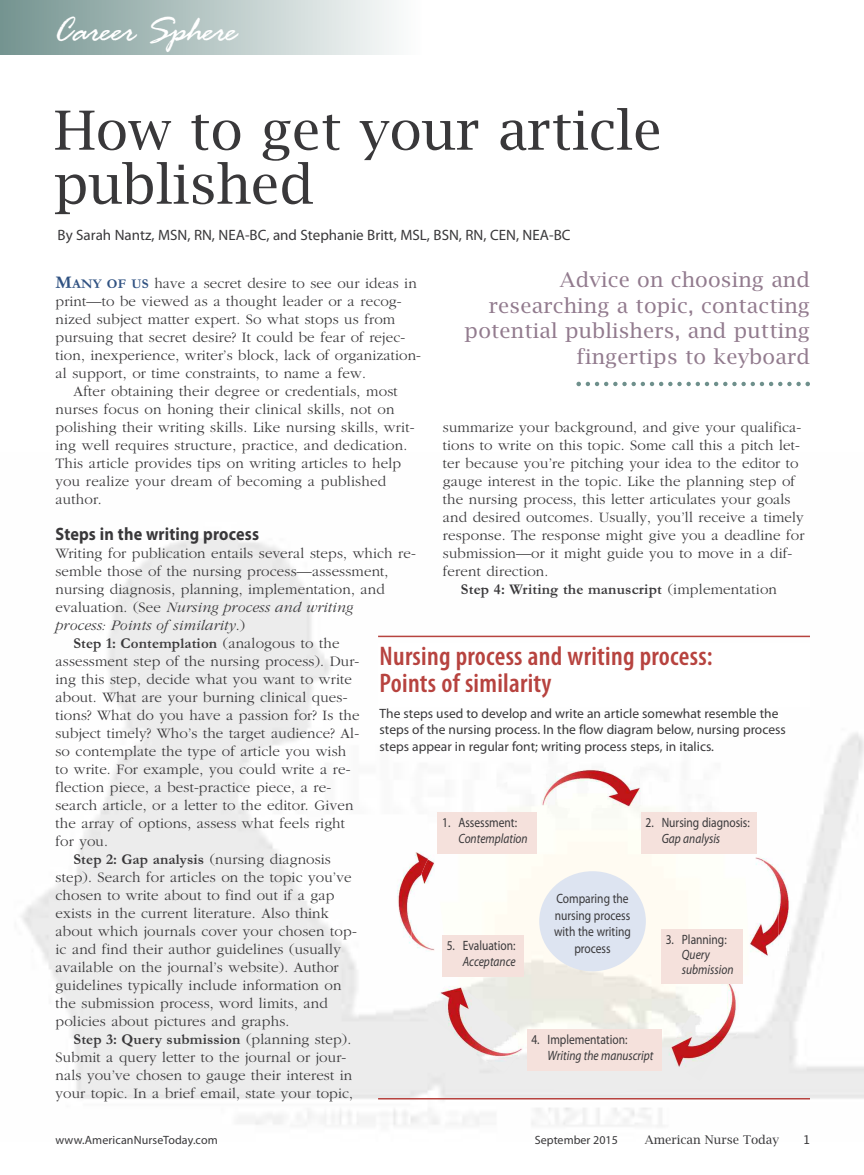
<style>
.page{position:relative;width:864px;height:1175px;background:#fff}
.page>*{position:absolute;margin:0;border:0;box-sizing:border-box;transform-origin:0 0}
.t1{font:54px/54px "Lucida Bright";color:#39383a}
.t2{font:37.5px "Rage Italic Plain";color:#fff;scale:1.04 1}
.t3{font:600 condensed 27px/27px "Myriad Pro";letter-spacing:.01em;color:#b7433f}
.t4{font:20.4px/25.5px "Lucida Bright";letter-spacing:.01em;color:#927b8e;text-align:right}
.t5{font:700 18px "Myriad Pro";letter-spacing:.01em;color:#39383a;scale:.9 1}
.t6{font:300 15px "Garamond";letter-spacing:.01em;color:#39383a}
.t7{font:700 15px "Garamond";letter-spacing:.01em;color:#39383a}
.t8{font:italic 300 15px "Garamond";letter-spacing:.01em;color:#39383a}
.t9{font:15px "Myriad Pro";color:#39383a}
.t10{font:13.5px/16.5px "Myriad Pro";color:#39383a}
.t11{font:13.5px/16.5px "Myriad Pro";color:#39383a;text-align:center;scale:.85 1}
.t12{font:italic 13.5px/15px "Myriad Pro";color:#39383a;scale:.85 1}
.t13{font:12px "Myriad Pro";letter-spacing:.01em;color:#39383a}
.t14{font:12px "Lucida Bright";color:#39383a}
.t15{font:12px "Lucida Grande";color:#39383a}
.s1{font-weight:700;font-size:18px;color:#305282}
.s2{font-weight:700;font-size:13.5px;color:#305282}
.s3{font-style:normal}
.s4{font-weight:300}
</style>
<div class="page">
<div style="left:0;top:0;width:421px;height:54px;background:linear-gradient(to right,#749490,#fdfefe)"></div>
<hr style="left:378px;top:635px;width:432px;height:2px;background:#b7433f">
<hr style="left:378px;top:1098px;width:432px;height:1px;background:#b7433f">
<svg style="left:576px;top:382px;width:234px;height:4px"></svg>
<img style="left:538px;top:764px;width:104px;height:52px">
<img style="left:761px;top:855px;width:31px;height:101px">
<img style="left:744px;top:856px;width:35px;height:101px">
<img style="left:687px;top:1072px;width:30px;height:8px">
<img style="left:664px;top:972px;width:89px;height:100px">
<img style="left:425px;top:1003px;width:6px;height:32px">
<img style="left:431px;top:978px;width:99px;height:94px">
<img style="left:396px;top:862px;width:37px;height:92px">
<img style="left:412px;top:849px;width:34px;height:104px">
<div style="left:539px;top:871px;width:107px;height:100px;background:#dde4f1;border-radius:50%"></div>
<div style="left:438px;top:812px;width:99px;height:41px;background:#f5e1dc"></div>
<div style="left:641px;top:812px;width:116px;height:41px;background:#f5e1dc"></div>
<div style="left:661px;top:929px;width:82px;height:54px;background:#f5e1dc"></div>
<div style="left:527px;top:1029px;width:134px;height:41px;background:#f5e1dc"></div>
<div style="left:442px;top:935px;width:82px;height:41px;background:#f5e1dc"></div>
<h2 class="t2" style="left:54px;top:18px;width:177px">Career Sphere</h2>
<h1 class="t1" style="left:54px;top:104px;width:609px">How to get your article published</h1>
<p class="t9" style="left:57px;top:229px;width:515px">By Sarah Nantz, MSN, RN, NEA-BC, and Stephanie Britt, MSL, BSN, RN, CEN, NEA-BC</p>
<h3 class="t4" style="left:465px;top:267px;width:347px">Advice on choosing and researching a topic, contacting potential publishers, and putting fingertips to keyboard</h3>
<p class="t6" style="left:56px;top:274px;width:363px"><span class="s1">M</span><span class="s2">ANY OF US</span> have a secret desire to see our ideas in</p>
<p class="t6" style="left:56px;top:292px;width:348px">print—to be viewed as a thought leader or a recog-</p>
<p class="t6" style="left:56px;top:310px;width:341px">nized subject matter expert. So what stops us from</p>
<p class="t6" style="left:56px;top:328px;width:351px">pursuing that secret desire? It could be fear of rejec-</p>
<p class="t6" style="left:56px;top:346px;width:367px">tion, inexperience, writer’s block, lack of organization-</p>
<p class="t6" style="left:56px;top:364px;width:312px">al support, or time constraints, to name a few.</p>
<p class="t6" style="left:74px;top:382px;width:326px">After obtaining their degree or credentials, most</p>
<p class="t6" style="left:56px;top:400px;width:341px">nurses focus on honing their clinical skills, not on</p>
<p class="t6" style="left:56px;top:418px;width:361px">polishing their writing skills. Like nursing skills, writ-</p>
<p class="t6" style="left:56px;top:436px;width:353px">ing well requires structure, practice, and dedication.</p>
<p class="t6" style="left:56px;top:454px;width:347px">This article provides tips on writing articles to help</p>
<p class="t6" style="left:56px;top:472px;width:332px">you realize your dream of becoming a published</p>
<p class="t6" style="left:56px;top:490px;width:48px">author.</p>
<p class="t5" style="left:56px;top:527px;width:228px">Steps in the writing process</p>
<p class="t6" style="left:56px;top:544px;width:362px">Writing for publication entails several steps, which re-</p>
<p class="t6" style="left:56px;top:562px;width:335px">semble those of the nursing process—assessment,</p>
<p class="t6" style="left:56px;top:580px;width:331px">nursing diagnosis, planning, implementation, and</p>
<p class="t8" style="left:56px;top:598px;width:299px"><span class="s3">evaluation. (See</span> Nursing process and writing</p>
<p class="t8" style="left:56px;top:616px;width:191px">process: Points of similarity<span class="s3">.)</span></p>
<p class="t7" style="left:74px;top:634px;width:268px">Step 1: Contemplation <span class="s4">(analogous to the</span></p>
<p class="t6" style="left:56px;top:652px;width:305px">assessment step of the nursing process). Dur-</p>
<p class="t6" style="left:56px;top:670px;width:298px">ing this step, decide what you want to write</p>
<p class="t6" style="left:56px;top:688px;width:294px">about. What are your burning clinical ques-</p>
<p class="t6" style="left:56px;top:706px;width:306px">tions? What do you have a passion for? Is the</p>
<p class="t6" style="left:56px;top:724px;width:305px">subject timely? Who’s the target audience? Al-</p>
<p class="t6" style="left:56px;top:742px;width:292px">so contemplate the type of article you wish</p>
<p class="t6" style="left:56px;top:760px;width:297px">to write. For example, you could write a re-</p>
<p class="t6" style="left:56px;top:778px;width:277px">flection piece, a best-practice piece, a re-</p>
<p class="t6" style="left:56px;top:796px;width:299px">search article, or a letter to the editor. Given</p>
<p class="t6" style="left:56px;top:814px;width:291px">the array of options, assess what feels right</p>
<p class="t6" style="left:56px;top:832px;width:54px">for you.</p>
<p class="t7" style="left:74px;top:850px;width:259px">Step 2: Gap analysis <span class="s4">(nursing diagnosis</span></p>
<p class="t6" style="left:56px;top:868px;width:297px">step). Search for articles on the topic you’ve</p>
<p class="t6" style="left:56px;top:886px;width:280px">chosen to write about to find out if a gap</p>
<p class="t6" style="left:56px;top:904px;width:275px">exists in the current literature. Also think</p>
<p class="t6" style="left:56px;top:922px;width:303px">about which journals cover your chosen top-</p>
<p class="t6" style="left:56px;top:940px;width:287px">ic and find their author guidelines (usually</p>
<p class="t6" style="left:56px;top:958px;width:285px">available on the journal’s website). Author</p>
<p class="t6" style="left:56px;top:976px;width:287px">guidelines typically include information on</p>
<p class="t6" style="left:56px;top:994px;width:274px">the submission process, word limits, and</p>
<p class="t6" style="left:56px;top:1012px;width:235px">policies about pictures and graphs.</p>
<p class="t7" style="left:74px;top:1030px;width:279px">Step 3: Query submission <span class="s4">(planning step).</span></p>
<p class="t6" style="left:56px;top:1048px;width:292px">Submit a query letter to the journal or jour-</p>
<p class="t6" style="left:56px;top:1066px;width:298px">nals you’ve chosen to gauge their interest in</p>
<p class="t6" style="left:56px;top:1084px;width:299px">your topic. In a brief email, state your topic,</p>
<p class="t6" style="left:443px;top:418px;width:360px">summarize your background, and give your qualifica-</p>
<p class="t6" style="left:443px;top:436px;width:359px">tions to write on this topic. Some call this a pitch let-</p>
<p class="t6" style="left:443px;top:454px;width:357px">ter because you’re pitching your idea to the editor to</p>
<p class="t6" style="left:443px;top:472px;width:354px">gauge interest in the topic. Like the planning step of</p>
<p class="t6" style="left:443px;top:490px;width:349px">the nursing process, this letter articulates your goals</p>
<p class="t6" style="left:443px;top:508px;width:362px">and desired outcomes. Usually, you’ll receive a timely</p>
<p class="t6" style="left:443px;top:526px;width:363px">response. The response might give you a deadline for</p>
<p class="t6" style="left:443px;top:544px;width:351px">submission—or it might guide you to move in a dif-</p>
<p class="t6" style="left:443px;top:562px;width:107px">ferent direction.</p>
<p class="t7" style="left:461px;top:580px;width:318px">Step 4: Writing the manuscript <span class="s4">(implementation</span></p>
<h3 class="t3" style="left:380px;top:645px;width:335px">Nursing process and writing process:<br>Points of similarity</h3>
<p class="t10" style="left:380px;top:706px;width:408px">The steps used to develop and write an article somewhat resemble the steps of the nursing process. In the flow diagram below, nursing process steps appear in regular font; writing process steps, in italics.</p>
<p class="t11" style="left:646px;top:815px;width:124px">2. Nursing diagnosis:</p>
<p class="t12" style="left:662px;top:832px;width:70px">Gap analysis</p>
<p class="t11" style="left:442px;top:815px;width:90px">1. Assessment:</p>
<p class="t12" style="left:458px;top:832px;width:83px">Contemplation</p>
<p class="t11" style="left:554px;top:891px;width:92px">Comparing the nursing process with the writing process</p>
<p class="t11" style="left:666px;top:932px;width:73px">3. Planning:</p>
<p class="t12" style="left:682px;top:947px;width:62px">Query submission</p>
<p class="t11" style="left:447px;top:938px;width:82px">5. Evaluation:</p>
<p class="t12" style="left:463px;top:955px;width:64px">Acceptance</p>
<p class="t11" style="left:531px;top:1032px;width:115px">4. Implementation:</p>
<p class="t12" style="left:548px;top:1049px;width:126px">Writing the manuscript</p>
<p class="t13" style="left:56px;top:1135px;width:164px">www.AmericanNurseToday.com</p>
<p class="t13" style="left:535px;top:1135px;width:84px">September 2015</p>
<p class="t14" style="left:645px;top:1132px;width:136px">American Nurse Today</p>
<p class="t15" style="left:803px;top:1132px;width:9px">1</p>
</div>
